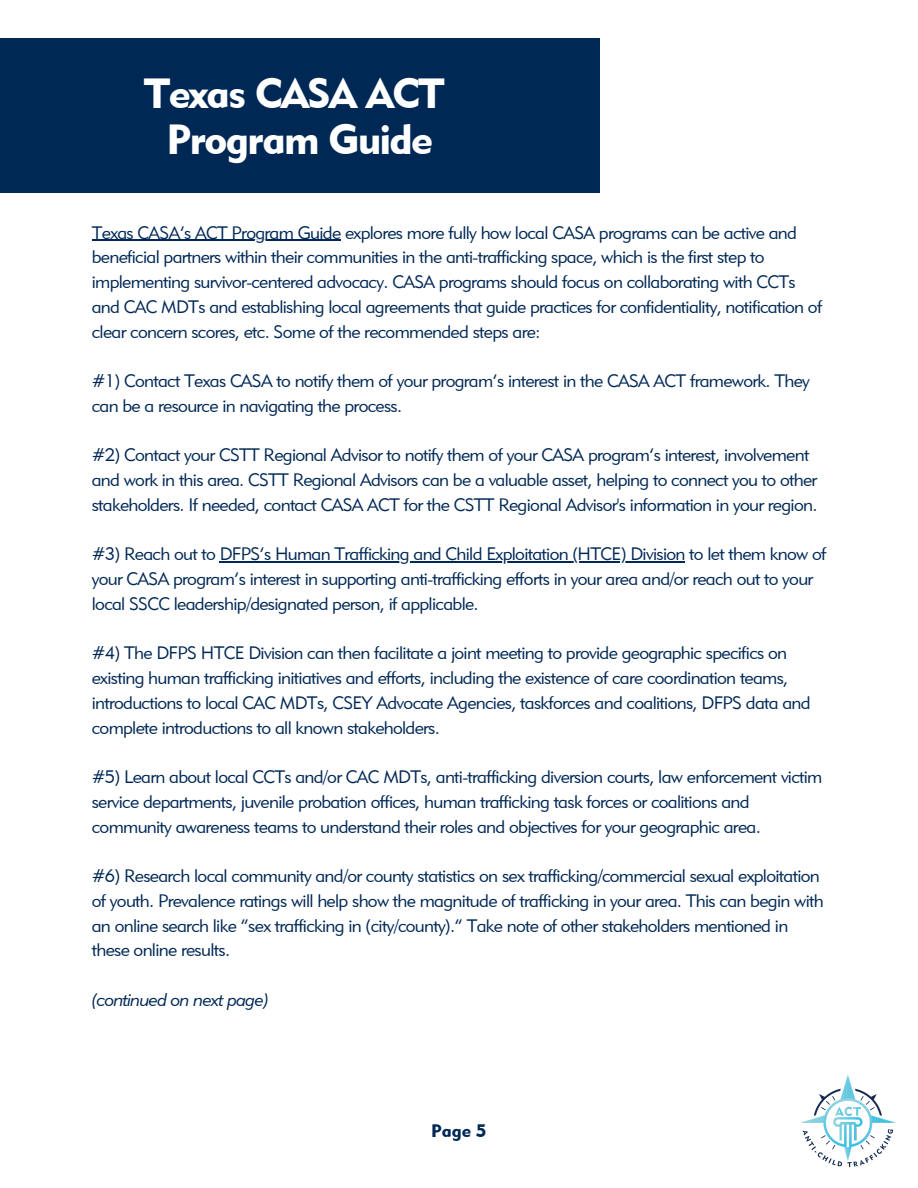
<style>
.page{position:relative;width:918px;height:1188px;background:#fff}
.page>*{position:absolute;margin:0;border:0;box-sizing:border-box;transform-origin:0 0}
.t1{font:42px/46.2px "Geometric 415 BT Black A";letter-spacing:-.035em;color:#fff;text-align:center}
.t2{font:18px/24.8px "Geometric 415 BT Lite A";letter-spacing:-.035em;color:#002855}
.t3{font:18px "Geometric 415 BT Lite Italic A";letter-spacing:-.035em;color:#002855}
.t4{font:18px "Geometric 415 BT Black A";color:#002855}
</style>
<div class="page">
<div style="left:0;top:39px;width:599px;height:154px;background:#002855"></div>
<hr style="left:92px;top:240px;width:249px;height:1px;background:#002855">
<hr style="left:220px;top:562px;width:465px;height:1px;background:#002855">
<img style="left:800px;top:1075px;width:96px;height:93px">
<p class="t1" style="left:144px;top:69px;width:302px">Texas CASA ACT<br>Program Guide</p>
<h1 class="t2" style="left:92px;top:220px;width:732px">Texas CASA’s ACT Program Guide explores more fully how local CASA programs can be active and beneficial partners within their communities in the anti-trafficking space, which is the first step to implementing survivor-centered advocacy. CASA programs should focus on collaborating with CCTs and CAC MDTs and establishing local agreements that guide practices for confidentiality, notification of clear concern scores, etc. Some of the recommended steps are:</h1>
<p class="t2" style="left:92px;top:368px;width:720px">#1) Contact Texas CASA to notify them of your program’s interest in the CASA ACT framework. They can be a resource in navigating the process.</p>
<p class="t2" style="left:92px;top:442px;width:727px">#2) Contact your CSTT Regional Advisor to notify them of your CASA program’s interest, involvement and work in this area. CSTT Regional Advisors can be a valuable asset, helping to connect you to other stakeholders. If needed, contact CASA ACT for the CSTT Regional Advisor's information in your region.</p>
<p class="t2" style="left:92px;top:541px;width:736px">#3) Reach out to DFPS’s Human Trafficking and Child Exploitation (HTCE) Division to let them know of</p>
<p class="t2" style="left:92px;top:566px;width:723px">your CASA program’s interest in supporting anti-trafficking efforts in your area and/or reach out to your local SSCC leadership/designated person, if applicable.</p>
<p class="t2" style="left:92px;top:640px;width:697px">#4) The DFPS HTCE Division can then facilitate a joint meeting to provide geographic specifics on</p>
<p class="t2" style="left:92px;top:665px;width:720px">existing human trafficking initiatives and efforts, including the existence of care coordination teams, introductions to local CAC MDTs, CSEY Advocate Agencies, taskforces and coalitions, DFPS data and complete introductions to all known stakeholders.</p>
<p class="t2" style="left:92px;top:764px;width:732px">#5) Learn about local CCTs and/or CAC MDTs, anti-trafficking diversion courts, law enforcement victim service departments, juvenile probation offices, human trafficking task forces or coalitions and</p>
<p class="t2" style="left:92px;top:814px;width:671px">community awareness teams to understand their roles and objectives for your geographic area.</p>
<p class="t2" style="left:92px;top:863px;width:733px">#6) Research local community and/or county statistics on sex trafficking/commercial sexual exploitation of youth. Prevalence ratings will help show the magnitude of trafficking in your area. This can begin with</p>
<p class="t2" style="left:92px;top:913px;width:698px">an online search like “sex trafficking in (city/county).” Take note of other stakeholders mentioned in these online results.</p>
<p class="t3" style="left:92px;top:989px;width:179px">(continued on next page)</p>
<p class="t4" style="left:431px;top:1120px;width:57px">Page 5</p>
</div>
